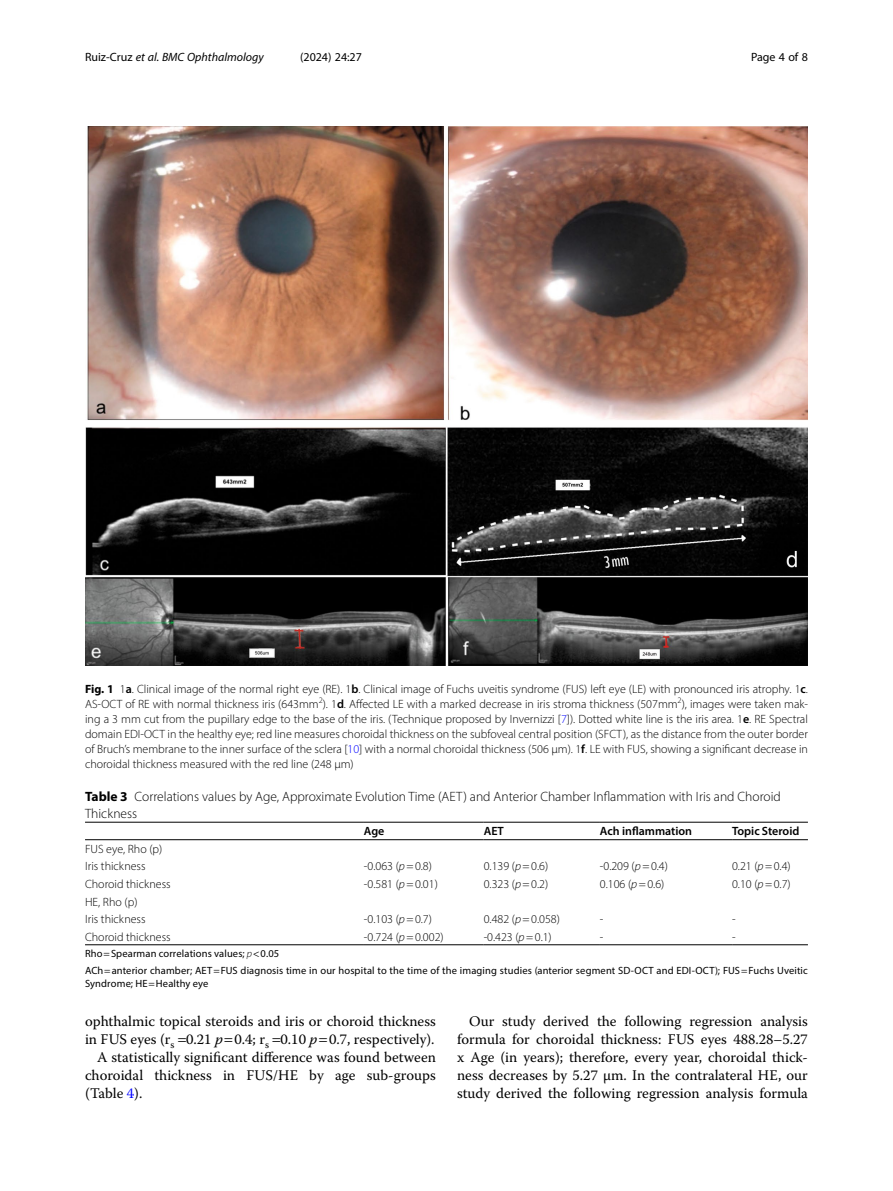
<style>
.page{position:relative;width:893px;height:1191px;background:#fff}
.page>*{position:absolute;margin:0;border:0;box-sizing:border-box;transform-origin:0 0}
.Body_Text_Indent{font:14.7px/18px "Warnock Pro";color:#000;text-align:justify}
.Table_Caption{font:300 13.5px/16.5px "Myriad Pro";color:#000}
.Figure_Caption{font:300 12px/15px "Myriad Pro";color:#000;text-align:justify}
.Table_Body{font:300 12px "Myriad Pro";color:#000}
.Table_Head{font:600 12px "Myriad Pro";color:#000}
.t1{font:italic 12px "Myriad Pro";color:#000}
.t2{font:12px "Myriad Pro";color:#000}
.Table_Footnote{font:10.5px/12.8px "Myriad Pro";letter-spacing:.01em;color:#000}
.s1{font-style:normal}
.s2{font-weight:700}
.s3{font-weight:600}
.s4{color:#00f}
.s5{font-style:italic}
.s6{font-weight:300;font-style:italic}
</style>
<div class="page">
<hr style="left:85px;top:839px;width:279px;height:1px;background:#000">
<hr style="left:364px;top:822px;width:120px;height:1px;background:#000">
<hr style="left:364px;top:839px;width:120px;height:1px;background:#000">
<hr style="left:484px;top:822px;width:116px;height:1px;background:#000">
<hr style="left:484px;top:839px;width:116px;height:1px;background:#000">
<hr style="left:600px;top:822px;width:132px;height:1px;background:#000">
<hr style="left:600px;top:839px;width:132px;height:1px;background:#000">
<hr style="left:732px;top:822px;width:76px;height:1px;background:#000">
<hr style="left:732px;top:839px;width:76px;height:1px;background:#000">
<hr style="left:364px;top:944px;width:120px;height:1px;background:#000">
<hr style="left:484px;top:944px;width:116px;height:1px;background:#000">
<hr style="left:600px;top:944px;width:132px;height:1px;background:#000">
<hr style="left:732px;top:944px;width:76px;height:1px;background:#000">
<hr style="left:85px;top:944px;width:279px;height:1px;background:#000">
<hr style="left:85px;top:822px;width:279px;height:1px;background:#000">
<img style="left:85px;top:126px;width:723px;height:539px">
<p class="t1" style="left:85px;top:50px;width:180px"><span class="s1">Ruiz-Cruz</span> et al. BMC Ophthalmology</p>
<p class="t2" style="left:300px;top:50px;width:63px">(2024) 24:27</p>
<p class="t2" style="left:751px;top:50px;width:58px">Page 4 of 8</p>
<p class="Figure_Caption" style="left:85px;top:681px;width:724px"><span class="s2">Fig. 1</span> 1<span class="s3">a</span>. Clinical image of the normal right eye (RE). 1<span class="s3">b</span>. Clinical image of Fuchs uveitis syndrome (FUS) left eye (LE) with pronounced iris atrophy. 1<span class="s3">c</span>.<br>AS-OCT of RE with normal thickness iris (643mm<sup>2</sup>). 1<span class="s3">d</span>. Affected LE with a marked decrease in iris stroma thickness (507mm<sup>2</sup>), images were taken mak&shy;ing a 3 mm cut from the pupillary edge to the base of the iris. (Technique proposed by Invernizzi [<span class="s4">7</span>]). Dotted white line is the iris area. 1<span class="s3">e</span>. RE Spectral domain EDI-OCT in the healthy eye; red line measures choroidal thickness on the subfoveal central position (SFCT), as the distance from the outer border of Bruch’s membrane to the inner surface of the sclera [<span class="s4">10</span>] with a normal choroidal thickness (506 μm). 1<span class="s3">f</span>. LE with FUS, showing a significant decrease in choroidal thickness measured with the red line (248 μm)</p>
<p class="Table_Caption" style="left:85px;top:788px;width:697px"><span class="s2">Table 3</span> Correlations values by Age, Approximate Evolution Time (AET) and Anterior Chamber Inflammation with Iris and Choroid<br>Thickness</p>
<p class="Table_Head" style="left:364px;top:823px;width:22px">Age</p>
<p class="Table_Head" style="left:484px;top:823px;width:22px">AET</p>
<p class="Table_Head" style="left:600px;top:823px;width:94px">Ach inflammation</p>
<p class="Table_Head" style="left:732px;top:823px;width:69px">Topic Steroid</p>
<p class="Table_Body" style="left:85px;top:841px;width:79px">FUS eye, Rho (p)</p>
<p class="Table_Body" style="left:85px;top:859px;width:62px">Iris thickness</p>
<p class="Table_Body" style="left:364px;top:859px;width:70px">-0.063 (<span class="s5">p</span>=0.8)</p>
<p class="Table_Body" style="left:484px;top:859px;width:66px">0.139 (<span class="s5">p</span>=0.6)</p>
<p class="Table_Body" style="left:600px;top:859px;width:70px">-0.209 (<span class="s5">p</span>=0.4)</p>
<p class="Table_Body" style="left:732px;top:859px;width:60px">0.21 (<span class="s5">p</span>=0.4)</p>
<p class="Table_Body" style="left:85px;top:876px;width:87px">Choroid thickness</p>
<p class="Table_Body" style="left:364px;top:876px;width:75px">-0.581 (<span class="s5">p</span>=0.01)</p>
<p class="Table_Body" style="left:484px;top:876px;width:66px">0.323 (<span class="s5">p</span>=0.2)</p>
<p class="Table_Body" style="left:600px;top:876px;width:66px">0.106 (<span class="s5">p</span>=0.6)</p>
<p class="Table_Body" style="left:732px;top:876px;width:60px">0.10 (<span class="s5">p</span>=0.7)</p>
<p class="Table_Body" style="left:85px;top:894px;width:54px">HE, Rho (p)</p>
<p class="Table_Body" style="left:85px;top:911px;width:62px">Iris thickness</p>
<p class="Table_Body" style="left:364px;top:911px;width:70px">-0.103 (<span class="s5">p</span>=0.7)</p>
<p class="Table_Body" style="left:484px;top:911px;width:78px">0.482 (<span class="s5">p</span>=0.058)</p>
<p class="Table_Body" style="left:600px;top:911px;width:5px">-</p>
<p class="Table_Body" style="left:732px;top:911px;width:5px">-</p>
<p class="Table_Body" style="left:85px;top:929px;width:87px">Choroid thickness</p>
<p class="Table_Body" style="left:364px;top:929px;width:81px">-0.724 (<span class="s5">p</span>=0.002)</p>
<p class="Table_Body" style="left:484px;top:929px;width:70px">-0.423 (<span class="s5">p</span>=0.1)</p>
<p class="Table_Body" style="left:600px;top:929px;width:5px">-</p>
<p class="Table_Body" style="left:732px;top:929px;width:5px">-</p>
<p class="Table_Footnote" style="left:85px;top:946px;width:196px">Rho Spearman correlations values; <span class="s6">p</span> 0.05</p>
<p class="Table_Footnote" style="left:85px;top:963px;width:724px">ACh anterior chamber; AET FUS diagnosis time in our hospital to the time of the imaging studies (anterior segment SD-OCT and EDI-OCT); FUS Fuchs Uveitic<br>Syndrome; HE Healthy eye</p>
<p class="Body_Text_Indent" style="left:85px;top:1012px;width:352px">ophthalmic topical steroids and iris or choroid thickness in FUS eyes (r<sub>s</sub> 0.21 <span class="s5">p</span> 0.4; r<sub>s</sub> 0.10 <span class="s5">p</span> 0.7, respectively).</p>
<p class="Body_Text_Indent" style="left:85px;top:1048px;width:352px;text-indent:12px">A statistically significant difference was found between choroidal thickness in FUS/HE by age sub-groups (Table <span class="s4">4</span>).</p>
<p class="Body_Text_Indent" style="left:457px;top:1012px;width:352px;text-indent:12px">Our study derived the following regression analysis formula for choroidal thickness: FUS eyes 488.28–5.27 x Age (in years); therefore, every year, choroidal thick&shy;ness decreases by 5.27 μm. In the contralateral HE, our study derived the following regression analysis formula</p>
</div>
